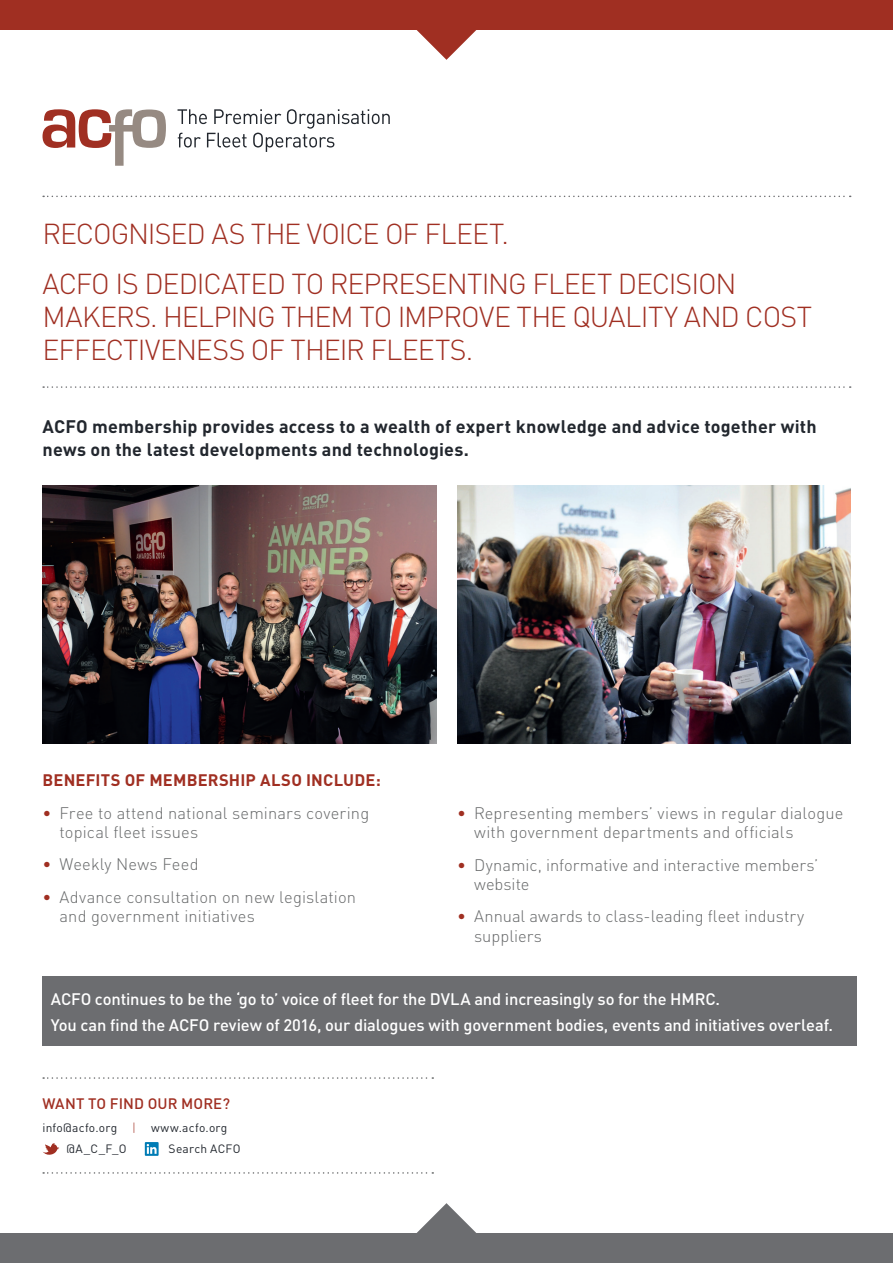
<style>
.page{position:relative;width:893px;height:1263px;background:#fff}
.page>*{position:absolute;margin:0;border:0;box-sizing:border-box;transform-origin:0 0}
.t1{font:300 28.5px/49.9px "DIN";letter-spacing:-.035em;color:#a02f22}
.t2{font:700 18px/22.5px "DIN";letter-spacing:.01em;color:#22272e}
.t3{font:300 16.5px/19.5px "DIN";letter-spacing:.005em;color:#666869}
.t4{font:500 16.5px/25.8px "DIN";letter-spacing:-.01em;color:#fff}
.t5{font:700 16.5px "DIN";letter-spacing:.01em;color:#a02f22}
.t6{font:500 15px "DIN";letter-spacing:.01em;color:#a02f22}
.t7{font:12px/21.5px "DIN";letter-spacing:.015em;color:#22272e}
.s1{color:#a02f22}
.s2{font-weight:300;color:#a02f22}
</style>
<div class="page">
<div style="left:42px;top:976px;width:815px;height:70px;background:#6c6d70"></div>
<svg style="left:416px;top:30px;width:61px;height:30px"></svg>
<svg style="left:417px;top:1203px;width:59px;height:30px"></svg>
<div style="left:0;top:0;width:893px;height:30px;background:#a02f22"></div>
<div style="left:0;top:1233px;width:893px;height:30px;background:#6c6d70"></div>
<svg style="left:43px;top:109px;width:123px;height:57px"></svg>
<svg style="left:178px;top:109px;width:212px;height:43px"></svg>
<svg style="left:43px;top:1172px;width:390px;height:2px"></svg>
<svg style="left:43px;top:1077px;width:390px;height:2px"></svg>
<svg style="left:43px;top:1143px;width:16px;height:12px"></svg>
<svg style="left:145px;top:1142px;width:14px;height:14px"></svg>
<svg style="left:147px;top:1144px;width:10px;height:10px"></svg>
<svg style="left:43px;top:196px;width:808px;height:1px"></svg>
<svg style="left:43px;top:386px;width:808px;height:2px"></svg>
<img style="left:43px;top:486px;width:393px;height:258px">
<img style="left:457px;top:486px;width:394px;height:258px">
<h1 class="t1" style="left:43px;top:208px;width:695px">RECOGNISED AS THE VOICE OF FLEET.<br>ACFO IS DEDICATED TO REPRESENTING FLEET DECISION</h1>
<h1 class="t1" style="left:43px;top:299px;width:771px;line-height:33px">MAKERS. HELPING THEM TO IMPROVE THE QUALITY AND COST<br>EFFECTIVENESS OF THEIR FLEETS.</h1>
<p class="t2" style="left:43px;top:414px;width:776px">ACFO membership provides access to a wealth of expert knowledge and advice together with news on the latest developments and technologies.</p>
<p class="t5" style="left:43px;top:770px;width:340px">BENEFITS OF MEMBERSHIP ALSO INCLUDE:</p>
<p class="t3" style="left:60px;top:803px;width:311px;text-indent:-17px"><span class="s1">•</span> Free to attend national seminars covering topical fleet issues</p>
<p class="t3" style="left:43px;top:855px;width:158px"><span class="s1">•</span> Weekly News Feed</p>
<p class="t3" style="left:60px;top:887px;width:298px;text-indent:-17px"><span class="s1">•</span> Advance consultation on new legislation and government initiatives</p>
<p class="t3" style="left:474px;top:803px;width:371px;text-indent:-17px"><span class="s1">•</span> Representing members’ views in regular dialogue with government departments and officials</p>
<p class="t3" style="left:474px;top:855px;width:346px;text-indent:-17px"><span class="s1">•</span> Dynamic, informative and interactive members’ website</p>
<p class="t3" style="left:474px;top:906px;width:332px;text-indent:-17px"><span class="s1">•</span> Annual awards to class-leading fleet industry suppliers</p>
<p class="t4" style="left:51px;top:985px;width:784px">ACFO continues to be the ‘go to’ voice of fleet for the DVLA and increasingly so for the HMRC.<br>You can find the ACFO review of 2016, our dialogues with government bodies, events and initiatives overleaf.</p>
<p class="t6" style="left:43px;top:1093px;width:189px">WANT TO FIND OUR MORE?</p>
<p class="t7" style="left:66px;top:1117px;width:163px;text-indent:-24px">info@acfo.org <span class="s2">|</span> www.acfo.org @A_C_F_O</p>
<p class="t7" style="left:169px;top:1138px;width:73px">Search ACFO</p>
</div>
